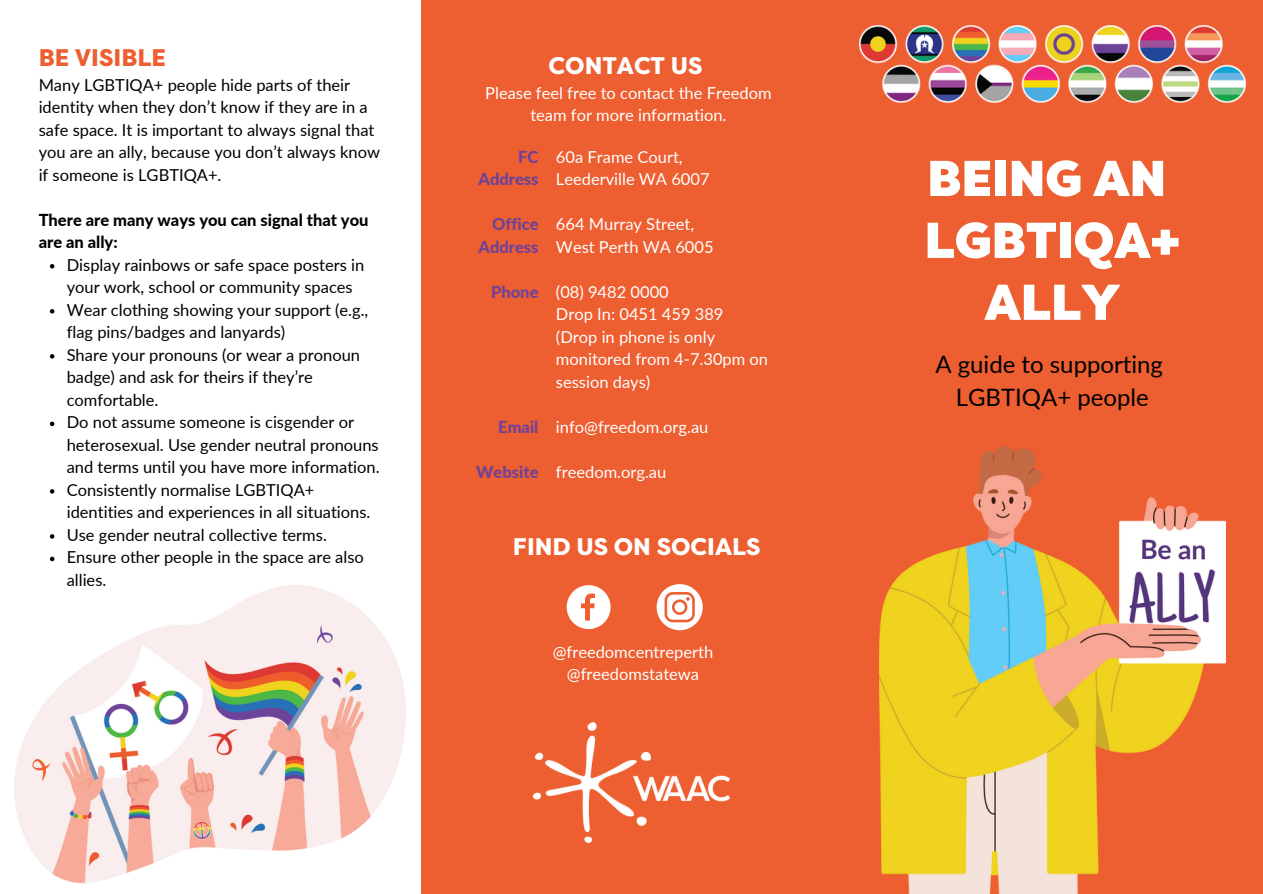
<style>
.page{position:relative;width:1263px;height:894px;background:#fff}
.page>*{position:absolute;margin:0;border:0;box-sizing:border-box;transform-origin:0 0}
.t1{font:900 50.25px/61.8px "Filson Pro";color:#fff;text-align:center}
.t2{font:24px "Lato";color:#000}
.t3{font:800 24px "Filson Pro";color:#fff}
.t4{font:800 24px "Filson Pro";color:#ed5e30}
.t5{font:16.5px/22.5px "Lato";color:#000}
.t6{font:16.5px/22.5px "Lato";color:#fff;text-align:center}
.t7{font:800 16.5px/22.5px "Lato";color:#000}
.t8{font:800 16.5px/22.5px "Lato";color:#6e429a;text-align:right}
</style>
<div class="page">
<div style="left:421px;top:0;width:420px;height:893px;background:#ed5e30"></div>
<div style="left:842px;top:0;width:421px;height:893px;background:#ed5e30"></div>
<img style="left:879px;top:446px;width:347px;height:447px">
<img style="left:15px;top:585px;width:390px;height:299px">
<img style="left:859px;top:25px;width:386px;height:78px">
<img style="left:533px;top:722px;width:196px;height:120px">
<svg style="left:50px;top:264px;width:4px;height:4px"></svg>
<svg style="left:50px;top:309px;width:4px;height:4px"></svg>
<svg style="left:50px;top:354px;width:4px;height:4px"></svg>
<svg style="left:50px;top:421px;width:4px;height:5px"></svg>
<svg style="left:50px;top:489px;width:4px;height:4px"></svg>
<svg style="left:50px;top:534px;width:4px;height:4px"></svg>
<svg style="left:50px;top:556px;width:4px;height:5px"></svg>
<svg style="left:567px;top:585px;width:44px;height:44px"></svg>
<svg style="left:657px;top:584px;width:46px;height:46px"></svg>
<p class="t4" style="left:39px;top:44px;width:129px">BE VISIBLE</p>
<p class="t5" style="left:39px;top:73px;width:343px">Many LGBTIQA+ people hide parts of their identity when they don’t know if they are in a safe space. It is important to always signal that you are an ally, because you don’t always know if someone is LGBTIQA+.</p>
<p class="t7" style="left:39px;top:208px;width:331px">There are many ways you can signal that you are an ally:</p>
<p class="t5" style="left:67px;top:253px;width:299px">Display rainbows or safe space posters in your work, school or community spaces</p>
<p class="t5" style="left:67px;top:298px;width:303px">Wear clothing showing your support (e.g., flag pins/badges and lanyards)</p>
<p class="t5" style="left:67px;top:343px;width:295px">Share your pronouns (or wear a pronoun badge) and ask for theirs if they’re comfortable.</p>
<p class="t5" style="left:67px;top:410px;width:314px">Do not assume someone is cisgender or heterosexual. Use gender neutral pronouns and terms until you have more information.</p>
<p class="t5" style="left:67px;top:478px;width:305px">Consistently normalise LGBTIQA+ identities and experiences in all situations.</p>
<p class="t5" style="left:67px;top:523px;width:262px">Use gender neutral collective terms.</p>
<p class="t5" style="left:67px;top:545px;width:299px">Ensure other people in the space are also allies.</p>
<p class="t3" style="left:549px;top:52px;width:155px">CONTACT US</p>
<p class="t6" style="left:485px;top:81px;width:288px">Please feel free to contact the Freedom team for more information.</p>
<p class="t6" style="left:556px;top:145px;width:128px">60a Frame Court,</p>
<p class="t6" style="left:556px;top:167px;width:155px">Leederville WA 6007</p>
<p class="t6" style="left:556px;top:212px;width:140px">664 Murray Street,</p>
<p class="t6" style="left:556px;top:235px;width:159px">West Perth WA 6005</p>
<p class="t6" style="left:556px;top:280px;width:114px">(08) 9482 0000</p>
<p class="t6" style="left:556px;top:302px;width:169px">Drop In: 0451 459 389</p>
<p class="t6" style="left:556px;top:325px;width:214px;text-align:left">(Drop in phone is only monitored from 4-7.30pm on session days)</p>
<p class="t6" style="left:556px;top:415px;width:154px">info@freedom.org.au</p>
<p class="t6" style="left:556px;top:460px;width:112px">freedom.org.au</p>
<p class="t8" style="left:478px;top:145px;width:62px">FC<br>Address</p>
<p class="t8" style="left:478px;top:212px;width:62px">Office<br>Address</p>
<p class="t8" style="left:491px;top:280px;width:49px">Phone</p>
<p class="t8" style="left:498px;top:415px;width:42px">Email</p>
<p class="t8" style="left:476px;top:460px;width:64px">Website</p>
<p class="t3" style="left:513px;top:533px;width:249px">FIND US ON SOCIALS</p>
<p class="t6" style="left:553px;top:639px;width:162px">@freedomcentreperth</p>
<p class="t6" style="left:567px;top:662px;width:134px">@freedomstatewa</p>
<p class="t1" style="left:927px;top:148px;width:240px">BEING AN</p>
<p class="t1" style="left:924px;top:210px;width:257px">LGBTIQA+<br>ALLY</p>
<p class="t2" style="left:935px;top:349px;width:229px">A guide to supporting</p>
<p class="t2" style="left:956px;top:382px;width:195px">LGBTIQA+ people</p>
</div>
